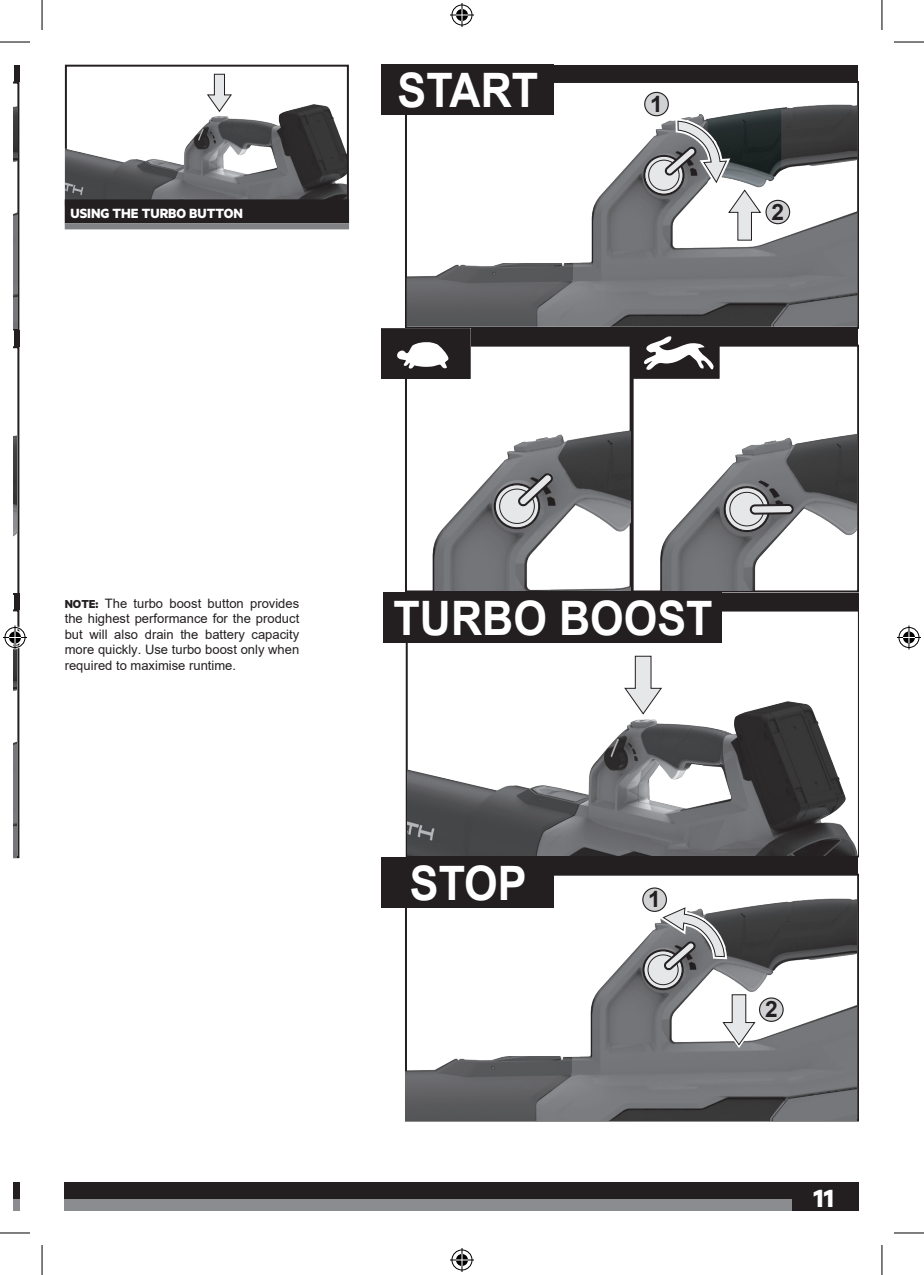
<style>
.page{position:relative;width:924px;height:1275px;background:#fff}
.page>*{position:absolute;margin:0;border:0;box-sizing:border-box;transform-origin:0 0}
.t1{font:700 47.4px "Arial";color:#fff;scale:.91 1}
.t2{font:700 28px "Metric";color:#fff}
.t3{font:700 22.6px "Arial";color:#231f20}
.t4{font:700 15px "Metric";color:#fff}
.t5{font:13px/15.6px "Arial";color:#231f20;text-align:justify}
.s1{font-family:"Metric";font-weight:700}
</style>
<div class="page">
<div style="left:14px;top:1182px;width:5px;height:28px;background:#231f20"></div>
<div style="left:14px;top:1199px;width:5px;height:11px;background:#8a8c8f"></div>
<div style="left:65px;top:1182px;width:793px;height:28px;background:#231f20"></div>
<div style="left:65px;top:1199px;width:726px;height:11px;background:#8a8c8f"></div>
<svg style="left:14px;top:347px;width:5px;height:246px"></svg>
<div style="left:14px;top:65px;width:5px;height:17px;background:#231f20"></div>
<svg style="left:14px;top:82px;width:5px;height:248px"></svg>
<div style="left:14px;top:330px;width:5px;height:17px;background:#231f20"></div>
<div style="left:14px;top:593px;width:5px;height:17px;background:#231f20"></div>
<img style="left:14px;top:83px;width:4px;height:245px">
<img style="left:14px;top:428px;width:3px;height:164px">
<div style="left:423px;top:592px;width:434px;height:17px;background:#231f20"></div>
<div style="left:65px;top:65px;width:284px;height:141px;border:2px solid #231f20"></div>
<svg style="left:405px;top:609px;width:452px;height:248px"></svg>
<svg style="left:617px;top:652px;width:51px;height:40px"></svg>
<svg style="left:207px;top:73px;width:25px;height:26px"></svg>
<svg style="left:629px;top:348px;width:4px;height:78px"></svg>
<div style="left:405px;top:345px;width:452px;height:247px;border:2px solid #231f20"></div>
<div style="left:422px;top:65px;width:435px;height:16px;background:#231f20"></div>
<div style="left:422px;top:328px;width:435px;height:17px;background:#231f20"></div>
<div style="left:422px;top:857px;width:435px;height:17px;background:#231f20"></div>
<div style="left:381px;top:65px;width:172px;height:50px;background:#231f20"></div>
<div style="left:381px;top:857px;width:172px;height:51px;background:#231f20"></div>
<svg style="left:381px;top:328px;width:89px;height:51px"></svg>
<svg style="left:631px;top:336px;width:88px;height:43px"></svg>
<img style="left:406px;top:83px;width:451px;height:244px">
<img style="left:406px;top:403px;width:224px;height:187px">
<img style="left:628px;top:426px;width:228px;height:164px">
<img style="left:406px;top:876px;width:450px;height:244px">
<div style="left:493px;top:483px;width:47px;height:46px;border:3px solid #231f20;border-radius:50%"></div>
<svg style="left:494px;top:484px;width:44px;height:44px"></svg>
<div style="left:494px;top:484px;width:45px;height:44px;border:1px solid #231f20;border-radius:50%"></div>
<div style="left:498px;top:488px;width:37px;height:36px;border:1px solid #231f20;border-radius:50%"></div>
<svg style="left:515px;top:470px;width:39px;height:39px;background:#848486"></svg>
<svg style="left:719px;top:482px;width:55px;height:51px;background:#979799"></svg>
<div style="left:749px;top:504px;width:44px;height:11px;border:3px solid #231f20;border-radius:4px"></div>
<div style="left:751px;top:505px;width:40px;height:8px;background:#e6e7e9;border-radius:4px"></div>
<div style="left:750px;top:505px;width:42px;height:9px;border:1px solid #231f20;border-radius:4px"></div>
<svg style="left:642px;top:90px;width:149px;height:154px"></svg>
<svg style="left:640px;top:855px;width:145px;height:222px"></svg>
<div style="left:383px;top:592px;width:338px;height:51px;background:#231f20"></div>
<div style="left:493px;top:239px;width:75px;height:23px;background:#fff"></div>
<svg style="left:571px;top:265px;width:30px;height:16px"></svg>
<div style="left:491px;top:1032px;width:76px;height:24px;background:#fff"></div>
<svg style="left:570px;top:1059px;width:30px;height:15px"></svg>
<img style="left:407px;top:692px;width:450px;height:163px">
<img style="left:66px;top:99px;width:280px;height:100px">
<div style="left:65px;top:199px;width:284px;height:24px;background:#231f20"></div>
<div style="left:65px;top:223px;width:284px;height:6px;background:#808285"></div>
<hr style="left:0;top:42px;width:30px;height:1px;background:#000">
<hr style="left:893px;top:42px;width:30px;height:1px;background:#000">
<hr style="left:0;top:1232px;width:30px;height:1px;background:#000">
<hr style="left:893px;top:1232px;width:30px;height:1px;background:#000">
<hr style="left:42px;top:0;width:1px;height:30px;background:#000">
<hr style="left:42px;top:1245px;width:1px;height:30px;background:#000">
<hr style="left:881px;top:0;width:1px;height:30px;background:#000">
<hr style="left:881px;top:1245px;width:1px;height:30px;background:#000">
<svg style="left:450px;top:3px;width:24px;height:24px"></svg>
<svg style="left:450px;top:1248px;width:24px;height:24px"></svg>
<svg style="left:3px;top:609px;width:24px;height:249px"></svg>
<svg style="left:897px;top:625px;width:23px;height:24px"></svg>
<p class="t4" style="left:70px;top:204px;width:174px">USING THE TURBO BUTTON</p>
<h1 class="t1" style="left:397px;top:57px;width:156px">START</h1>
<h3 class="t3" style="left:650px;top:88px;width:14px">1</h3>
<h3 class="t3" style="left:771px;top:196px;width:14px">2</h3>
<p class="t5" style="left:65px;top:595px;width:236px"><span class="s1">NOTE:</span> The turbo boost button provides the highest performance for the product but will also drain the battery capacity more quickly. Use turbo boost only when required to maximise runtime.</p>
<h1 class="t1" style="left:393px;top:585px;width:352px">TURBO BOOST</h1>
<h1 class="t1" style="left:409px;top:849px;width:130px">STOP</h1>
<h3 class="t3" style="left:648px;top:883px;width:14px">1</h3>
<h3 class="t3" style="left:764px;top:993px;width:14px">2</h3>
<h2 class="t2" style="left:813px;top:1180px;width:22px">11</h2>
</div>
